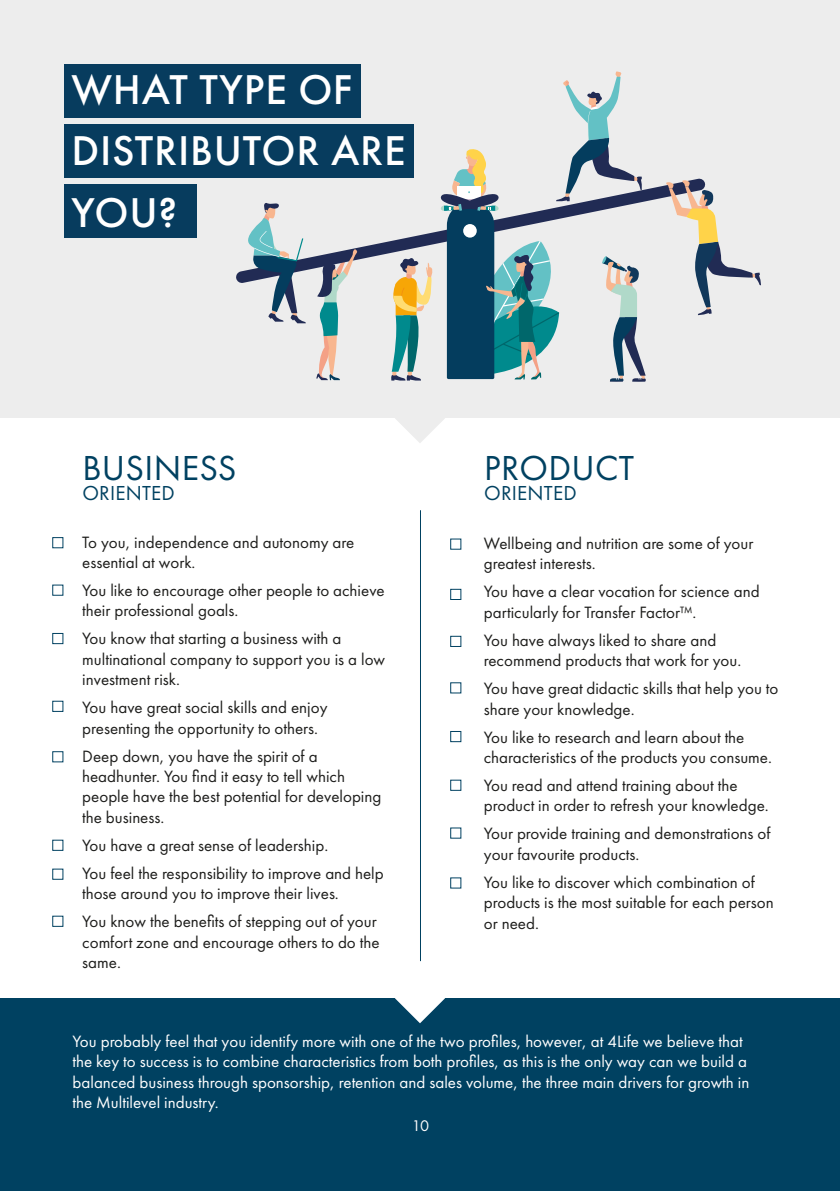
<style>
.page{position:relative;width:840px;height:1191px;background:#fff}
.page>*{position:absolute;margin:0;border:0;box-sizing:border-box;transform-origin:0 0}
.t1{font:500 43.2px/61.2px "Futura PT";letter-spacing:.02em;color:#fff}
.t2{font:36px "Futura PT";letter-spacing:.01em;color:#004161}
.t3{font:21px "Futura PT";letter-spacing:.01em;color:#004161}
.t4{font:17px/20.4px "Futura PT";color:#1d1d1b}
.t5{font:17px/20.4px "Futura PT";color:#fff}
.t6{font:16px "Futura PT";color:#fff}
</style>
<div class="page">
<div style="left:0;top:998px;width:839px;height:193px;background:#004161"></div>
<svg style="left:394px;top:417px;width:51px;height:26px"></svg>
<div style="left:0;top:0;width:839px;height:417px;background:#ededed"></div>
<svg style="left:236px;top:178px;width:467px;height:105px"></svg>
<svg style="left:665px;top:180px;width:95px;height:135px"></svg>
<svg style="left:242px;top:202px;width:64px;height:121px"></svg>
<svg style="left:316px;top:249px;width:42px;height:131px"></svg>
<svg style="left:389px;top:71px;width:257px;height:311px"></svg>
<div style="left:450px;top:539px;width:11px;height:10px;border:1px solid #004161"></div>
<div style="left:450px;top:589px;width:11px;height:11px;border:1px solid #004161"></div>
<div style="left:450px;top:636px;width:11px;height:10px;border:1px solid #004161"></div>
<div style="left:450px;top:682px;width:11px;height:11px;border:1px solid #004161"></div>
<div style="left:450px;top:731px;width:11px;height:11px;border:1px solid #004161"></div>
<div style="left:450px;top:780px;width:11px;height:10px;border:1px solid #004161"></div>
<div style="left:450px;top:827px;width:11px;height:11px;border:1px solid #004161"></div>
<div style="left:450px;top:877px;width:11px;height:11px;border:1px solid #004161"></div>
<div style="left:52px;top:537px;width:11px;height:11px;border:1px solid #004161"></div>
<div style="left:52px;top:633px;width:11px;height:11px;border:1px solid #004161"></div>
<div style="left:52px;top:751px;width:11px;height:11px;border:1px solid #004161"></div>
<svg style="left:395px;top:998px;width:50px;height:25px"></svg>
<hr style="left:420px;top:510px;width:1px;height:451px;background:#004161">
<div style="left:64px;top:64px;width:291px;height:53px;background:#073c5e"></div>
<div style="left:64px;top:124px;width:349px;height:53px;background:#073c5e"></div>
<div style="left:64px;top:184px;width:132px;height:53px;background:#073c5e"></div>
<p class="t1" style="left:71px;top:59px;width:335px">WHAT TYPE OF<br>DISTRIBUTOR ARE<br>YOU?</p>
<p class="t2" style="left:82px;top:447px;width:155px">BUSINESS</p>
<p class="t3" style="left:82px;top:481px;width:94px">ORIENTED</p>
<p class="t4" style="left:82px;top:531px;width:273px">To you, independence and autonomy are essential at work.</p>
<p class="t4" style="left:82px;top:580px;width:304px">You like to encourage other people to achieve their professional goals.</p>
<p class="t4" style="left:82px;top:628px;width:304px">You know that starting a business with a multinational company to support you is a low investment risk.</p>
<p class="t4" style="left:82px;top:697px;width:246px">You have great social skills and enjoy presenting the opportunity to others.</p>
<p class="t4" style="left:82px;top:745px;width:300px">Deep down, you have the spirit of a headhunter. You find it easy to tell which people have the best potential for developing the business.</p>
<p class="t4" style="left:82px;top:835px;width:247px">You have a great sense of leadership.</p>
<p class="t4" style="left:82px;top:863px;width:303px">You feel the responsibility to improve and help those around you to improve their lives.</p>
<p class="t4" style="left:82px;top:911px;width:298px">You know the benefits of stepping out of your comfort zone and encourage others to do the same.</p>
<p class="t2" style="left:484px;top:447px;width:151px">PRODUCT</p>
<p class="t3" style="left:484px;top:481px;width:94px">ORIENTED</p>
<p class="t4" style="left:483px;top:533px;width:271px">Wellbeing and nutrition are some of your greatest interests.</p>
<p class="t4" style="left:483px;top:581px;width:277px">You have a clear vocation for science and particularly for Transfer Factor™.</p>
<p class="t4" style="left:483px;top:630px;width:259px">You have always liked to share and recommend products that work for you.</p>
<p class="t4" style="left:483px;top:678px;width:296px">You have great didactic skills that help you to share your knowledge.</p>
<p class="t4" style="left:483px;top:726px;width:289px">You like to research and learn about the characteristics of the products you consume.</p>
<p class="t4" style="left:483px;top:775px;width:286px">You read and attend training about the product in order to refresh your knowledge.</p>
<p class="t4" style="left:483px;top:823px;width:288px">Your provide training and demonstrations of your favourite products.</p>
<p class="t4" style="left:483px;top:872px;width:291px">You like to discover which combination of products is the most suitable for each person or need.</p>
<p class="t5" style="left:73px;top:1031px;width:678px">You probably feel that you identify more with one of the two profiles, however, at 4Life we believe that the key to success is to combine characteristics from both profiles, as this is the only way can we build a balanced business through sponsorship, retention and sales volume, the three main drivers for growth in the Multilevel industry.</p>
<p class="t6" style="left:412px;top:1116px;width:19px">10</p>
</div>
